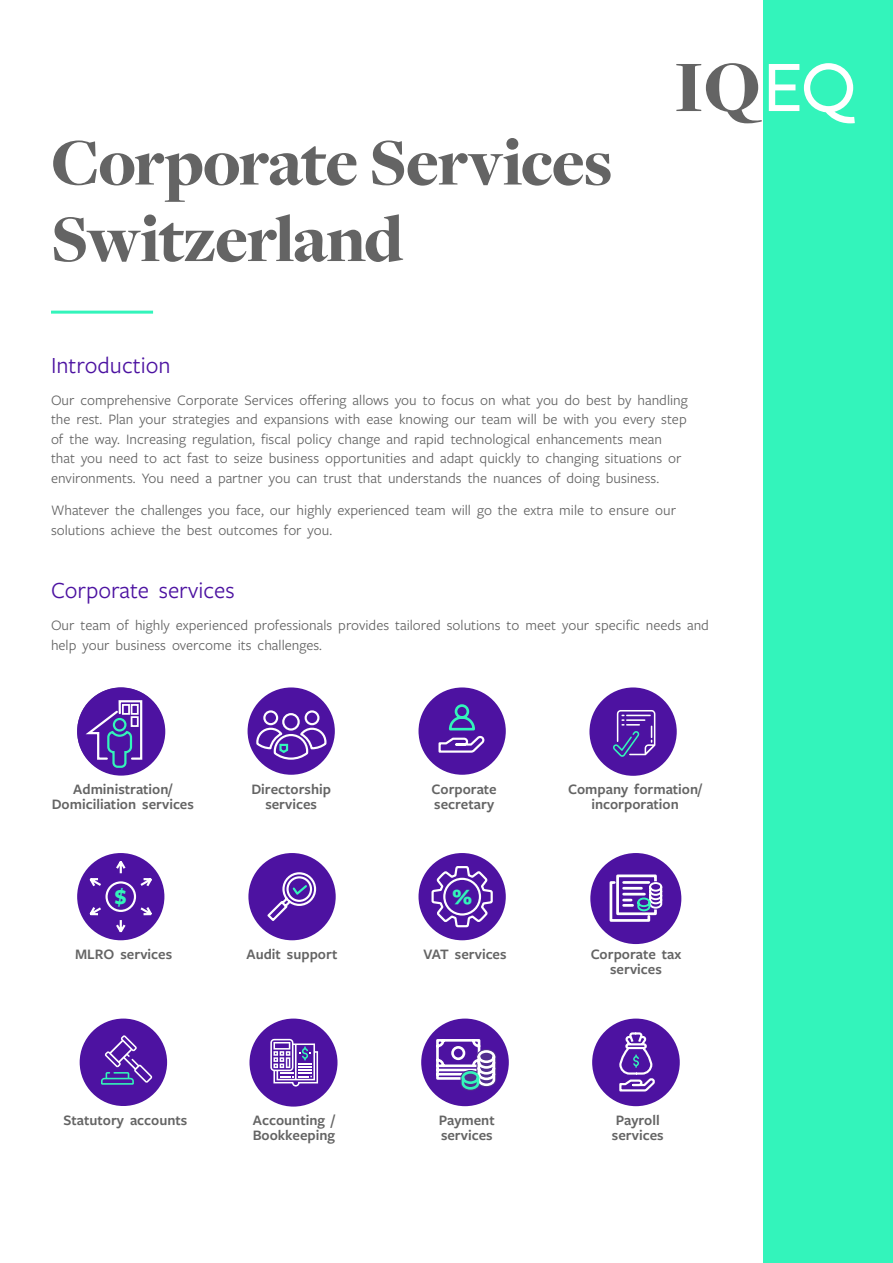
<style>
.page{position:relative;width:893px;height:1263px;background:#fff}
.page>*{position:absolute;margin:0;border:0;box-sizing:border-box;transform-origin:0 0}
.t1{font:900 69px/76.5px "Freight Disp Pro";letter-spacing:-.02em;color:#646464}
.Body_copy{font:24px "Freight Sans Pro";color:#4c12a1}
.t2{font:900 22.2px "Freight Sans Pro";color:#33f5ba}
.t3{font:700 22.05px "Freight Sans Pro";color:#33f5ba}
.Body_copy-2{font:15px/19.5px "Freight Sans Pro";color:#646464}
.Body_copy-3{font:600 15px/15px "Freight Sans Pro";color:#646464}
</style>
<div class="page">
<div style="left:763px;top:0;width:130px;height:1263px;background:#33f4bb"></div>
<svg style="left:676px;top:63px;width:86px;height:60px"></svg>
<svg style="left:769px;top:63px;width:86px;height:60px"></svg>
<div style="left:248px;top:687px;width:87px;height:88px;background:#4d12a1;border-radius:50%"></div>
<svg style="left:255px;top:710px;width:73px;height:51px"></svg>
<div style="left:77px;top:687px;width:88px;height:89px;background:#4d12a1;border-radius:50%"></div>
<svg style="left:82px;top:699px;width:61px;height:70px"></svg>
<div style="left:418px;top:687px;width:88px;height:88px;background:#4d12a1;border-radius:50%"></div>
<svg style="left:438px;top:704px;width:47px;height:49px"></svg>
<div style="left:589px;top:687px;width:88px;height:89px;background:#4d12a1;border-radius:50%"></div>
<svg style="left:613px;top:710px;width:42px;height:47px"></svg>
<div style="left:77px;top:853px;width:87px;height:87px;background:#4d12a1;border-radius:50%"></div>
<svg style="left:87px;top:857px;width:68px;height:79px"></svg>
<div style="left:248px;top:853px;width:88px;height:87px;background:#4d12a1;border-radius:50%"></div>
<svg style="left:267px;top:872px;width:50px;height:49px"></svg>
<div style="left:250px;top:1018px;width:87px;height:88px;background:#4d12a1;border-radius:50%"></div>
<svg style="left:270px;top:1039px;width:48px;height:47px"></svg>
<div style="left:590px;top:853px;width:91px;height:91px;background:#4d12a1;border-radius:50%"></div>
<svg style="left:609px;top:874px;width:54px;height:48px"></svg>
<div style="left:80px;top:1018px;width:87px;height:88px;background:#4d12a1;border-radius:50%"></div>
<svg style="left:101px;top:1035px;width:52px;height:50px"></svg>
<div style="left:421px;top:1018px;width:88px;height:88px;background:#4d12a1;border-radius:50%"></div>
<svg style="left:436px;top:1039px;width:60px;height:52px"></svg>
<div style="left:592px;top:1018px;width:88px;height:88px;background:#4d12a1;border-radius:50%"></div>
<svg style="left:619px;top:1032px;width:36px;height:60px"></svg>
<div style="left:418px;top:853px;width:88px;height:87px;background:#4d12a1;border-radius:50%"></div>
<svg style="left:430px;top:864px;width:64px;height:64px"></svg>
<hr style="left:51px;top:311px;width:102px;height:3px;background:#33f4bb">
<p class="t1" style="left:51px;top:123px;width:563px">Corporate Services<br>Switzerland</p>
<p class="Body_copy" style="left:51px;top:349px;width:121px">Introduction</p>
<p class="Body_copy-2" style="left:51px;top:390px;width:638px">Our comprehensive Corporate Services offering allows you to focus on what you do best by handling the rest. Plan your strategies and expansions with ease knowing our team will be with you every step of the way. Increasing regulation, fiscal policy change and rapid technological enhancements mean that you need to act fast to seize business opportunities and adapt quickly to changing situations or environments. You need a partner you can trust that understands the nuances of doing business.</p>
<p class="Body_copy-2" style="left:51px;top:500px;width:626px">Whatever the challenges you face, our highly experienced team will go the extra mile to ensure our solutions achieve the best outcomes for you.</p>
<p class="Body_copy" style="left:51px;top:574px;width:185px">Corporate services</p>
<p class="Body_copy-2" style="left:51px;top:615px;width:659px">Our team of highly experienced professionals provides tailored solutions to meet your specific needs and help your business overcome its challenges.</p>
<p class="Body_copy-3" style="left:73px;top:781px;width:100px">Administration/</p>
<p class="Body_copy-3" style="left:52px;top:796px;width:144px">Domiciliation services</p>
<p class="Body_copy-3" style="left:251px;top:781px;width:81px">Directorship</p>
<p class="Body_copy-3" style="left:265px;top:796px;width:53px">services</p>
<p class="Body_copy-3" style="left:432px;top:781px;width:67px">Corporate secretary</p>
<p class="Body_copy-3" style="left:568px;top:781px;width:135px;text-align:center">Company formation/ incorporation</p>
<h3 class="t3" style="left:115px;top:882px;width:14px">$</h3>
<h3 class="t2" style="left:453px;top:881px;width:21px">%</h3>
<p class="Body_copy-3" style="left:75px;top:946px;width:99px">MLRO services</p>
<p class="Body_copy-3" style="left:247px;top:946px;width:92px">Audit support</p>
<p class="Body_copy-3" style="left:423px;top:946px;width:85px">VAT services</p>
<p class="Body_copy-3" style="left:591px;top:946px;width:92px;text-align:center">Corporate tax services</p>
<p class="Body_copy-3" style="left:64px;top:1112px;width:125px">Statutory accounts</p>
<p class="Body_copy-3" style="left:253px;top:1112px;width:84px">Accounting /<br>Bookkeeping</p>
<p class="Body_copy-3" style="left:439px;top:1112px;width:57px">Payment</p>
<p class="Body_copy-3" style="left:441px;top:1127px;width:53px">services</p>
<p class="Body_copy-3" style="left:616px;top:1112px;width:45px">Payroll</p>
<p class="Body_copy-3" style="left:612px;top:1127px;width:53px">services</p>
</div>
